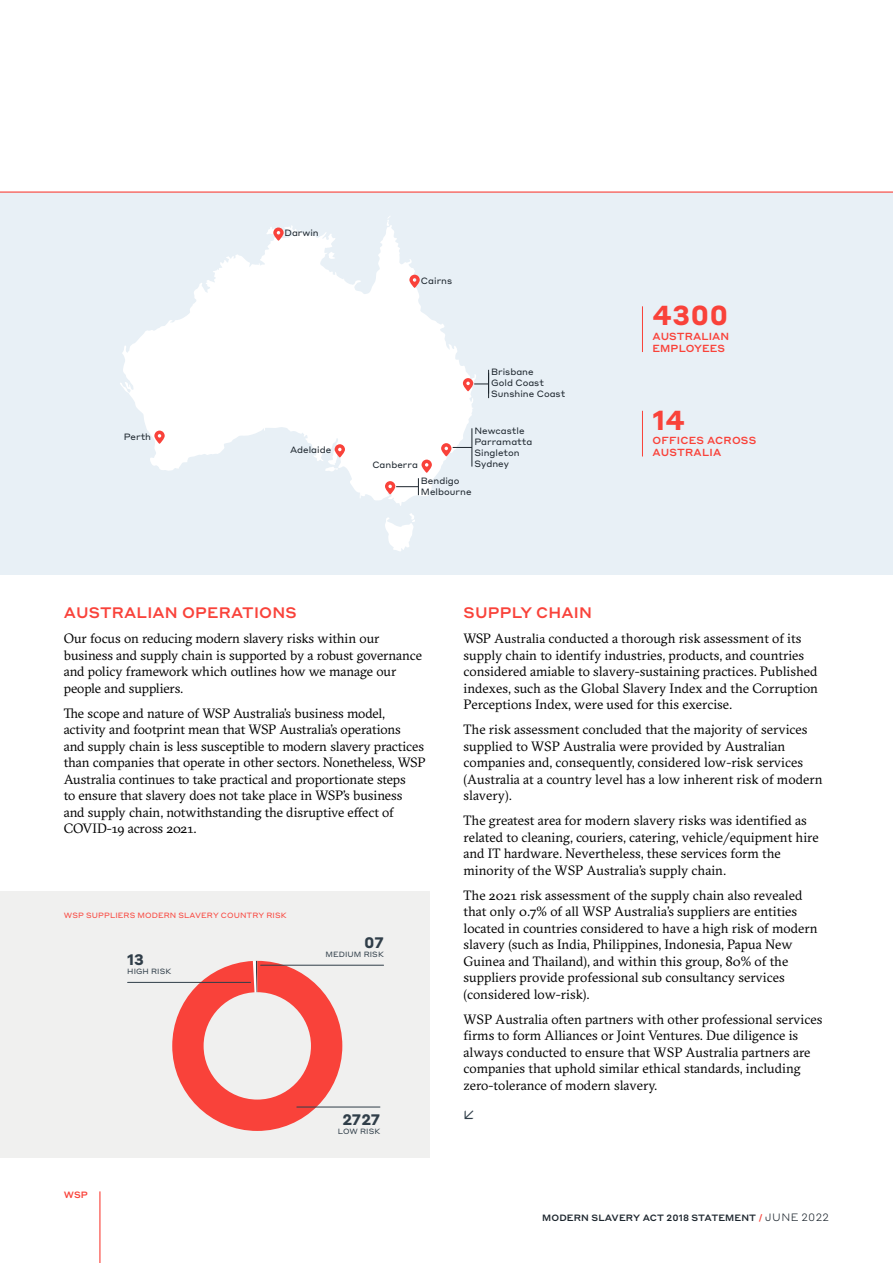
<style>
.page{position:relative;width:893px;height:1263px;background:#fff}
.page>*{position:absolute;margin:0;border:0;box-sizing:border-box;transform-origin:0 0}
.t1{font:700 27px "Styrene A";letter-spacing:.01em;color:#f9423a}
.t2{font:500 15px "Styrene A";letter-spacing:.01em;color:#f9423a}
.t3{font:700 15px "Styrene A";color:#303e49}
.t4{font:13.5px/16.5px "GT Sectra";color:#000}
.t5{font:500 10.2px/12.1px "Styrene A";letter-spacing:.01em;color:#f9423a}
.t6{font:9px/10.8px "Styrene A";color:#1c252d}
.t7{font:500 9px "Styrene A";letter-spacing:.01em;color:#1c252d}
.t8{font:500 9px "Styrene A";color:#f9423a}
.t9{font:7.5px "Styrene A";letter-spacing:.01em;color:#f9423a}
.t10{font:7.5px "Styrene A";letter-spacing:.01em;color:#303e49}
.s1{font-family:"Minion Pro"}
.s2{color:#f9423a}
.s3{font-weight:300;font-size:10.5px}
</style>
<div class="page">
<hr style="left:99px;top:1191px;width:1px;height:72px;background:#f9423a">
<div style="left:0;top:192px;width:893px;height:383px;background:#e8f0f6"></div>
<svg style="left:120px;top:216px;width:295px;height:335px"></svg>
<svg style="left:273px;top:227px;width:11px;height:14px"></svg>
<svg style="left:154px;top:431px;width:11px;height:13px"></svg>
<svg style="left:258px;top:263px;width:231px;height:236px"></svg>
<hr style="left:642px;top:306px;width:1px;height:46px;background:#f9423a">
<hr style="left:642px;top:411px;width:1px;height:45px;background:#f9423a">
<hr style="left:0;top:191px;width:893px;height:2px;background:#f9423a">
<div style="left:0;top:891px;width:429px;height:266px;background:#f0f0ef"></div>
<div style="left:172px;top:961px;width:170px;height:170px;background:#f9423a;border-radius:84px"></div>
<div style="left:204px;top:992px;width:107px;height:107px;background:#f0f0ef;border-radius:50%"></div>
<hr style="left:297px;top:1107px;width:83px;height:1px;background:#303e49">
<hr style="left:128px;top:982px;width:123px;height:1px;background:#303e49">
<hr style="left:261px;top:965px;width:123px;height:1px;background:#303e49">
<p class="t6" style="left:124px;top:430px;width:29px">Perth</p>
<p class="t6" style="left:285px;top:227px;width:36px">Darwin</p>
<p class="t6" style="left:290px;top:443px;width:43px">Adelaide</p>
<p class="t6" style="left:421px;top:274px;width:33px">Cairns</p>
<p class="t6" style="left:372px;top:459px;width:47px">Canberra</p>
<p class="t6" style="left:491px;top:366px;width:76px">Brisbane<br>Gold Coast<br>Sunshine Coast</p>
<p class="t6" style="left:474px;top:425px;width:59px">Newcastle<br>Parramatta<br>Singleton<br>Sydney</p>
<p class="t6" style="left:421px;top:475px;width:52px">Bendigo<br>Melbourne</p>
<h1 class="t1" style="left:652px;top:292px;width:78px">4300</h1>
<p class="t5" style="left:652px;top:329px;width:78px">AUSTRALIAN<br>EMPLOYEES</p>
<h1 class="t1" style="left:652px;top:397px;width:34px">14</h1>
<p class="t5" style="left:652px;top:434px;width:106px">OFFICES ACROSS<br>AUSTRALIA</p>
<p class="t2" style="left:64px;top:600px;width:234px">AUSTRALIAN OPERATIONS</p>
<p class="t4" style="left:64px;top:631px;width:360px">Our focus on reducing modern slavery risks within our business and supply chain is supported by a robust governance and policy framework which outlines how we manage our people and suppliers.</p>
<p class="t4" style="left:64px;top:705px;width:363px">The scope and nature of WSP Australia’s business model, activity and footprint mean that WSP Australia’s operations<br>and supply chain is less susceptible to modern slavery practices than companies that operate in other sectors. Nonetheless, WSP Australia continues to take practical and proportionate steps<br>to ensure that slavery does not take place in WSP’s business and supply chain, notwithstanding the disruptive effect of COVID-19 across 2021.</p>
<p class="t9" style="left:64px;top:909px;width:224px">WSP SUPPLIERS MODERN SLAVERY COUNTRY RISK</p>
<p class="t3" style="left:127px;top:946px;width:18px">13</p>
<p class="t10" style="left:127px;top:965px;width:46px">HIGH RISK</p>
<p class="t3" style="left:364px;top:929px;width:21px">07</p>
<p class="t10" style="left:325px;top:948px;width:60px">MEDIUM RISK</p>
<p class="t8" style="left:64px;top:1187px;width:26px">WSP</p>
<p class="t3" style="left:342px;top:1107px;width:40px">2727</p>
<p class="t10" style="left:338px;top:1125px;width:44px">LOW RISK</p>
<p class="t2" style="left:464px;top:600px;width:130px">SUPPLY CHAIN</p>
<p class="t4" style="left:463px;top:630px;width:356px">WSP A<span class="s1">ustralia</span> conducted a thorough risk assessment of its supply chain to identify industries, products, and countries considered amiable to slavery-sustaining practices. Published indexes, such as the Global Slavery Index and the Corruption Perceptions Index, were used for this exercise.</p>
<p class="t4" style="left:463px;top:722px;width:360px">The risk assessment concluded that the majority of services supplied to WSP Australia were provided by Australian companies and, consequently, considered low-risk services (Australia at a country level has a low inherent risk of modern slavery).</p>
<p class="t4" style="left:463px;top:813px;width:357px">The greatest area for modern slavery risks was identified as related to cleaning, couriers, catering, vehicle/equipment hire and IT hardware. Nevertheless, these services form the minority of the WSP Australia’s supply chain.</p>
<p class="t4" style="left:463px;top:887px;width:356px">The 2021 risk assessment of the supply chain also revealed that only 0.7% of all WSP Australia’s suppliers are entities located in countries considered to have a high risk of modern slavery (such as India, Philippines, Indonesia, Papua New Guinea and Thailand), and within this group, 80% of the suppliers provide professional sub consultancy services (considered low-risk).</p>
<p class="t4" style="left:463px;top:1011px;width:360px">WSP Australia often partners with other professional services firms to form Alliances or Joint Ventures. Due diligence is always conducted to ensure that WSP Australia partners are companies that uphold similar ethical standards, including zero-tolerance of modern slavery.</p>
<p class="t7" style="left:542px;top:1210px;width:288px">MODERN SLAVERY ACT 2018 STATEMENT <span class="s2">/</span> <span class="s3">JUNE 2022</span></p>
</div>
